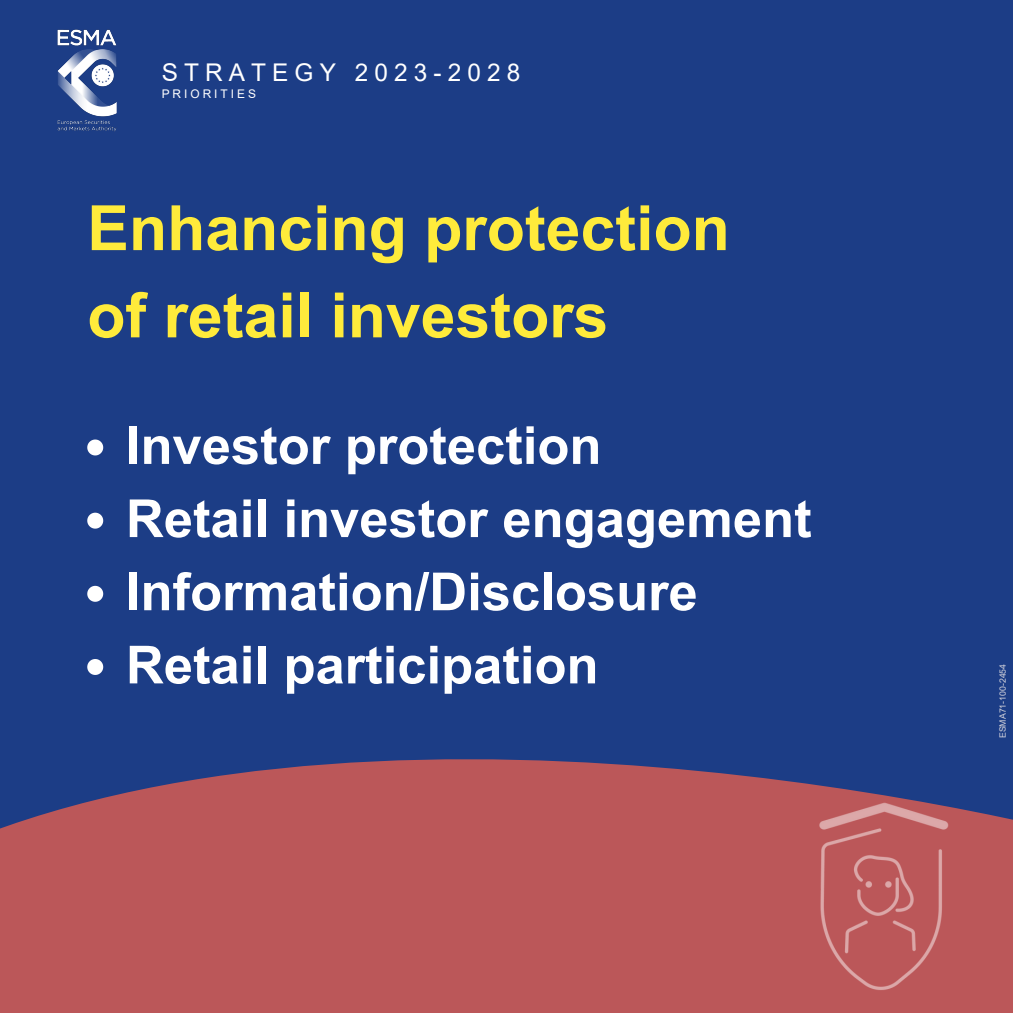
<style>
.page{position:relative;width:1013px;height:1013px;background:#fff}
.page>*{position:absolute;margin:0;border:0;box-sizing:border-box;transform-origin:0 0}
.t1{font:700 62.5px/87.2px "Arial";color:#ffeb3b}
.t2{font:700 52.5px/73.1px "Arial";color:#fff}
.t3{font:24.38px "Arial";letter-spacing:.25em;color:#fff}
.t4{font:11.88px "Arial";letter-spacing:.25em;color:#fff}
.t5{font:8.75px "Arial";color:#d2d2db}
</style>
<div class="page">
<div style="left:0;top:0;width:1012px;height:1012px;background:#1c3d86"></div>
<svg style="left:0;top:665px;width:1012px;height:347px;fill:#bb5759"></svg>
<svg style="left:87px;top:439px;width:16px;height:16px"></svg>
<svg style="left:87px;top:512px;width:16px;height:16px"></svg>
<svg style="left:87px;top:586px;width:16px;height:16px"></svg>
<svg style="left:87px;top:659px;width:16px;height:16px"></svg>
<img style="left:57px;top:29px;width:60px;height:103px">
<img style="left:781px;top:800px;width:198px;height:197px">
<p class="t3" style="left:162px;top:59px;width:360px">STRATEGY 2023-2028</p>
<p class="t4" style="left:162px;top:87px;width:96px">PRIORITIES</p>
<p class="t1" style="left:87px;top:185px;width:644px">Enhancing protection of retail investors</p>
<p class="t2" style="left:126px;top:409px;width:687px">Investor protection<br>Retail investor engagement<br>Information/Disclosure<br>Retail participation</p>
<p class="t5" style="left:998px;top:738px;width:76px;rotate:-90deg">ESMA71-100-2454</p>
</div>
